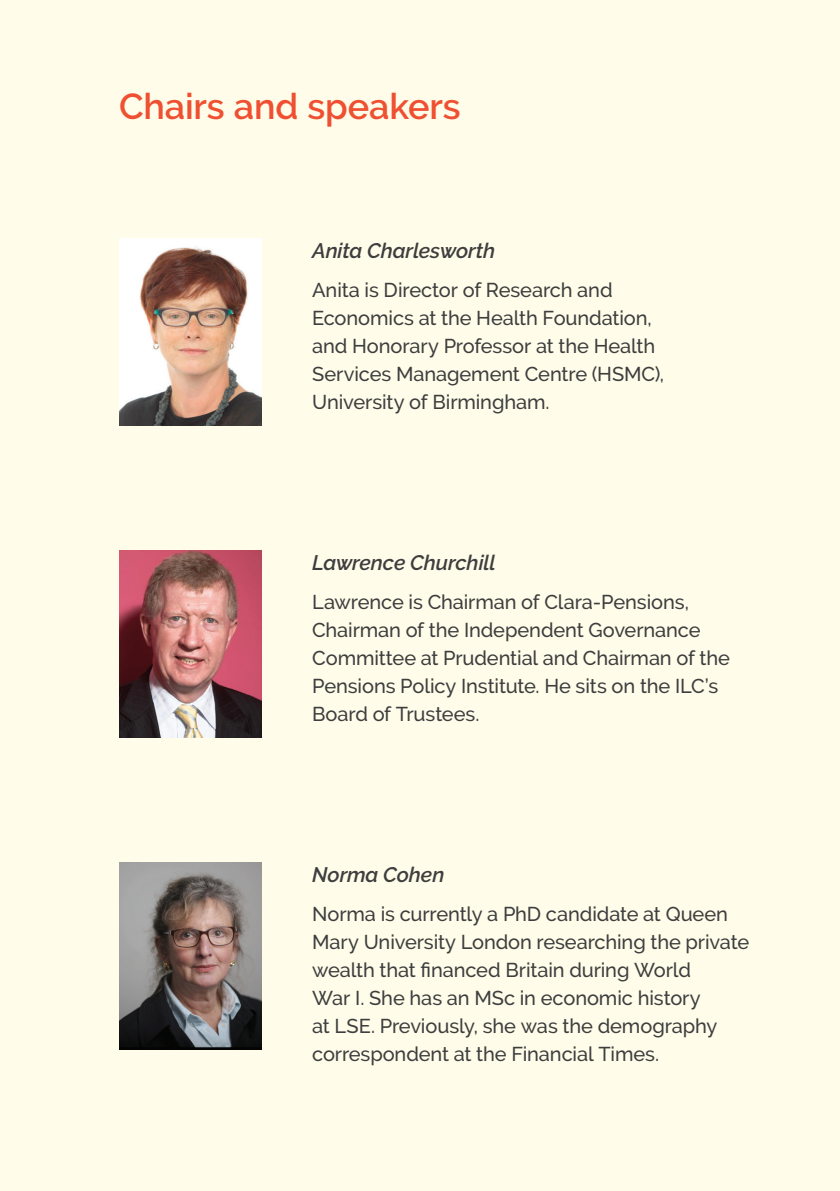
<style>
.page{position:relative;width:840px;height:1191px;background:#fff}
.page>*{position:absolute;margin:0;border:0;box-sizing:border-box;transform-origin:0 0}
.t1{font:600 36px "Raleway";color:#ef5032}
.t2{font:italic 600 21px "Raleway";letter-spacing:-.005em;color:#3e3e3f}
.t3{font:500 20px/28px "Raleway";letter-spacing:-.005em;color:#3e3e3f}
</style>
<div class="page">
<div style="left:0;top:0;width:839px;height:1191px;background:#fffde9"></div>
<img style="left:119px;top:238px;width:142px;height:187px">
<img style="left:119px;top:550px;width:142px;height:187px">
<img style="left:119px;top:862px;width:142px;height:187px">
<h1 class="t1" style="left:119px;top:86px;width:343px">Chairs and speakers</h1>
<p class="t2" style="left:312px;top:238px;width:184px">Anita Charlesworth</p>
<p class="t3" style="left:312px;top:276px;width:353px">Anita is Director of Research and Economics at the Health Foundation, and Honorary Professor at the Health Services Management Centre (HSMC), University of Birmingham.</p>
<p class="t2" style="left:312px;top:550px;width:185px">Lawrence Churchill</p>
<p class="t3" style="left:312px;top:588px;width:419px">Lawrence is Chairman of Clara-Pensions, Chairman of the Independent Governance Committee at Prudential and Chairman of the Pensions Policy Institute. He sits on the ILC’s Board of Trustees.</p>
<p class="t2" style="left:312px;top:862px;width:134px">Norma Cohen</p>
<p class="t3" style="left:312px;top:900px;width:438px">Norma is currently a PhD candidate at Queen Mary University London researching the private wealth that financed Britain during World<br>War I. She has an MSc in economic history<br>at LSE. Previously, she was the demography correspondent at the Financial Times.</p>
</div>
